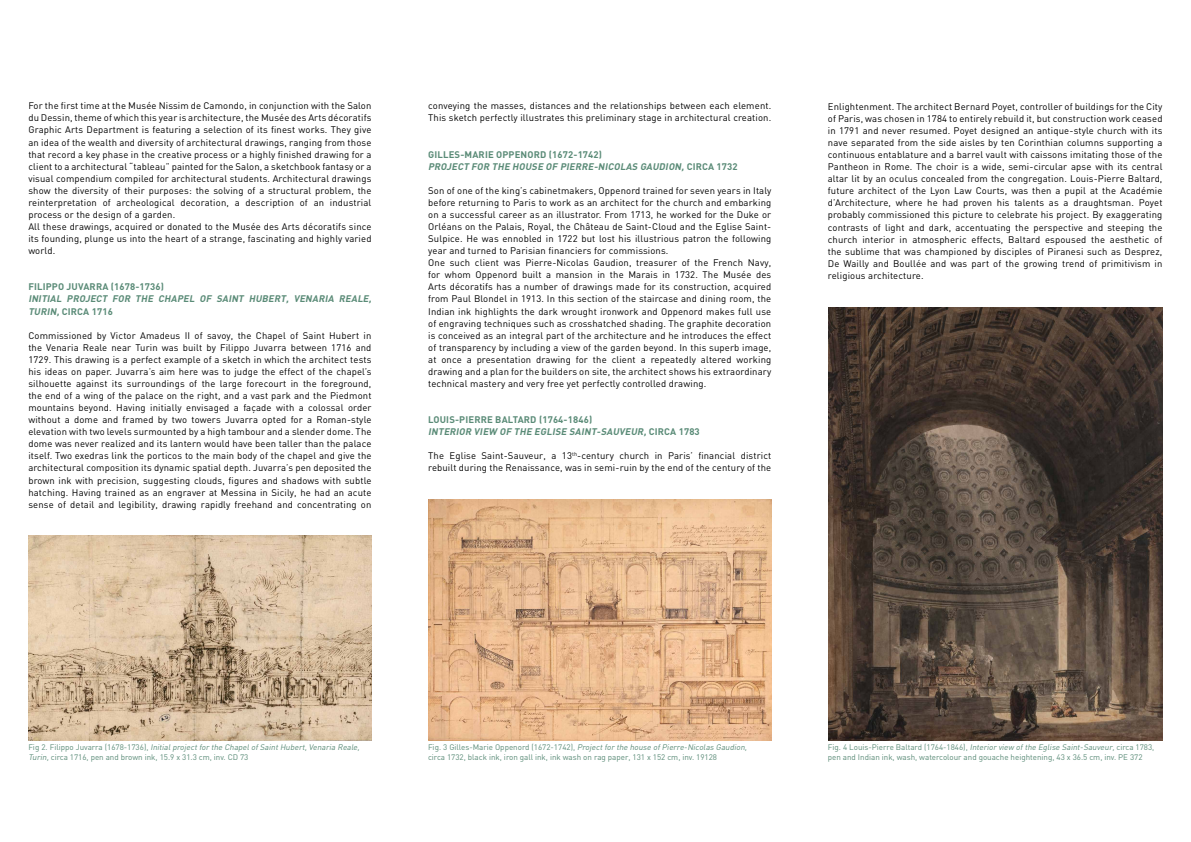
<style>
.page{position:relative;width:1191px;height:842px;background:#fff}
.page>*{position:absolute;margin:0;border:0;box-sizing:border-box;transform-origin:0 0}
.t1{font:9.5px/12.1px "DIN";letter-spacing:.015em;color:#000}
.t2{font:700 9.5px/12px "DIN";letter-spacing:.015em;color:#5a8b77}
.t3{font:italic 700 9.5px/12.1px "DIN";letter-spacing:.085em;color:#5a8b77}
.t4{font:italic 700 9.5px/12px "DIN";letter-spacing:.12em;color:#5a8b77}
.t5{font:8px/9.6px "DIN";color:#5a8b77}
.s1{font-style:normal}
.s2{font-style:italic}
</style>
<div class="page">
<img style="left:28px;top:536px;width:344px;height:204px">
<img style="left:428px;top:500px;width:343px;height:240px">
<img style="left:828px;top:307px;width:334px;height:433px">
<p class="t1" style="left:28px;top:100px;width:345px">For the first time at the Musée Nissim de Camondo, in conjunction with the Salon du Dessin, theme of which this year is architecture, the Musée des Arts décoratifs Graphic Arts Department is featuring a selection of its finest works. They give an idea of the wealth and diversity of architectural drawings, ranging from those that record a key phase in the creative process or a highly finished drawing for a client to a architectural “tableau” painted for the Salon, a sketchbook fantasy or a visual compendium compiled for architectural students. Architectural drawings show the diversity of their purposes: the solving of a structural problem, the reinterpretation of archeological decoration, a description of an industrial process or the design of a garden.<br>All these drawings, acquired or donated to the Musée des Arts décoratifs since its founding, plunge us into the heart of a strange, fascinating and highly varied world.</p>
<p class="t2" style="left:28px;top:281px;width:137px">FILIPPO JUVARRA (1678-1736)</p>
<p class="t3" style="left:28px;top:292px;width:347px">IN ITIAL PROJECT FOR THE CHAPEL OF SAINT H UBERT, VENARIA REALE,<br>TURIN,<span class="s1">CIRCA 1716</span></p>
<p class="t1" style="left:28px;top:329px;width:345px;text-align:justify">Commissioned by Victor Amadeus II of savoy, the Chapel of Saint Hubert in the Venaria Reale near Turin was built by Filippo Juvarra between 1716 and 1729. This drawing is a perfect example of a sketch in which the architect tests his ideas on paper. Juvarra’s aim here was to judge the effect of the chapel’s silhouette against its surroundings of the large forecourt in the foreground, the end of a wing of the palace on the right, and a vast park and the Piedmont mountains beyond. Having initially envisaged a façade with a colossal order without a dome and framed by two towers Juvarra opted for a Roman-style elevation with two levels surmounted by a high tambour and a slender dome. The dome was never realized and its lantern would have been taller than the palace itself. Two exedras link the porticos to the main body of the chapel and give the architectural composition its dynamic spatial depth. Juvarra’s pen deposited the brown ink with precision, suggesting clouds, figures and shadows with subtle hatching. Having trained as an engraver at Messina in Sicily, he had an acute sense of detail and legibility, drawing rapidly freehand and concentrating on</p>
<p class="t1" style="left:428px;top:100px;width:345px">conveying the masses, distances and the relationships between each element.<br>This sketch perfectly illustrates this preliminary stage in architectural creation.</p>
<p class="t2" style="left:428px;top:148px;width:75px">GILLES-MARIE OPP</p>
<p class="t4" style="left:428px;top:148px;width:311px;text-indent:87px"><span class="s1">ENORD (1672-1742)<br></span>PROJECT FOR THE HOUSE OF PIERRE-NICOLAS GAUDION,<span class="s1">C I R CA 1 7 3 2</span></p>
<p class="t1" style="left:428px;top:184px;width:345px">Son of one of the king’s cabinetmakers, Oppenord trained for seven years in Italy before returning to Paris to work as an architect for the church and embarking on a successful career as an illustrator. From 1713, he worked for the Duke or Orléans on the Palais, Royal, the Château de Saint-Cloud and the Eglise Saint-Sulpice. He was ennobled in 1722 but lost his illustrious patron the following year and turned to Parisian financiers for commissions.<br>One such client was Pierre-Nicolas Gaudion, treasurer of the French Navy, for whom Oppenord built a mansion in the Marais in 1732. The Musée des Arts décoratifs has a number of drawings made for its construction, acquired from Paul Blondel in 1913. In this section of the staircase and dining room, the Indian ink highlights the dark wrought ironwork and Oppenord makes full use of engraving techniques such as crosshatched shading. The graphite decoration is conceived as an integral part of the architecture and he introduces the effect of transparency by including a view of the garden beyond. In this superb image, at once a presentation drawing for the client a repeatedly altered working drawing and a plan for the builders on site, the architect shows his extraordinary technical mastery and very free yet perfectly controlled drawing.</p>
<p class="t2" style="left:428px;top:413px;width:273px">LOUIS-PIERRE BALTARD (1764-1846)<br><span class="s2">INTERIOR VIEW OF THE EGLISE SAINT-SAUVEUR,</span>C I R CA 1 7 8 3</p>
<p class="t1" style="left:428px;top:450px;width:344px">The Eglise Saint-Sauveur, a 13<sup>th</sup>-century church in Paris’ financial district rebuilt during the Renaissance, was in semi-ruin by the end of the century of the</p>
<p class="t1" style="left:828px;top:100px;width:336px;text-align:justify">Enlightenment. The architect Bernard Poyet, controller of buildings for the City of Paris, was chosen in 1784 to entirely rebuild it, but construction work ceased in 1791 and never resumed. Poyet designed an antique-style church with its nave separated from the side aisles by ten Corinthian columns supporting a continuous entablature and a barrel vault with caissons imitating those of the Pantheon in Rome. The choir is a wide, semi-circular apse with its central altar lit by an oculus concealed from the congregation. Louis-Pierre Baltard, future architect of the Lyon Law Courts, was then a pupil at the Académie d’Architecture, where he had proven his talents as a draughtsman. Poyet probably commissioned this picture to celebrate his project. By exaggerating contrasts of light and dark, accentuating the perspective and steeping the church interior in atmospheric effects, Baltard espoused the aesthetic of the sublime that was championed by disciples of Piranesi such as Desprez, De Wailly and Boullée and was part of the growing trend of primitivism in religious architecture.</p>
<p class="t5" style="left:28px;top:742px;width:334px">F i g 2 . F i l i p p o J u va rra ( 1 6 7 8 - 1 73 6 ) , <span class="s2">Initialprojectfor the ChapelofSaintHubert,Venaria Reale,<br>Turin,</span>circa 1716, pen and brown ink, 15.9 x 31.3 cm, inv. CD 73</p>
<p class="t5" style="left:428px;top:742px;width:322px">F i g . 3 G i l le s - M a ri e O p p e n o rd ( 1 6 7 2 - 1 74 2 ) , <span class="s2">Projectfor the house ofPierre-Nicolas Gaudion, </span>circa 1732, black ink, iron gall ink, ink wash on rag paper, 131 x 152 cm, inv. 19128</p>
<p class="t5" style="left:828px;top:742px;width:328px">Fig. 4 Louis-Pierre Baltard (1764-1846), <span class="s2">Interior view ofthe Eglise Saint-Sauveur,</span>circa 1783, pen and Indian ink, wash, watercolour and gouache heightening, 43 x 36.5 cm, inv. PE 372</p>
</div>
